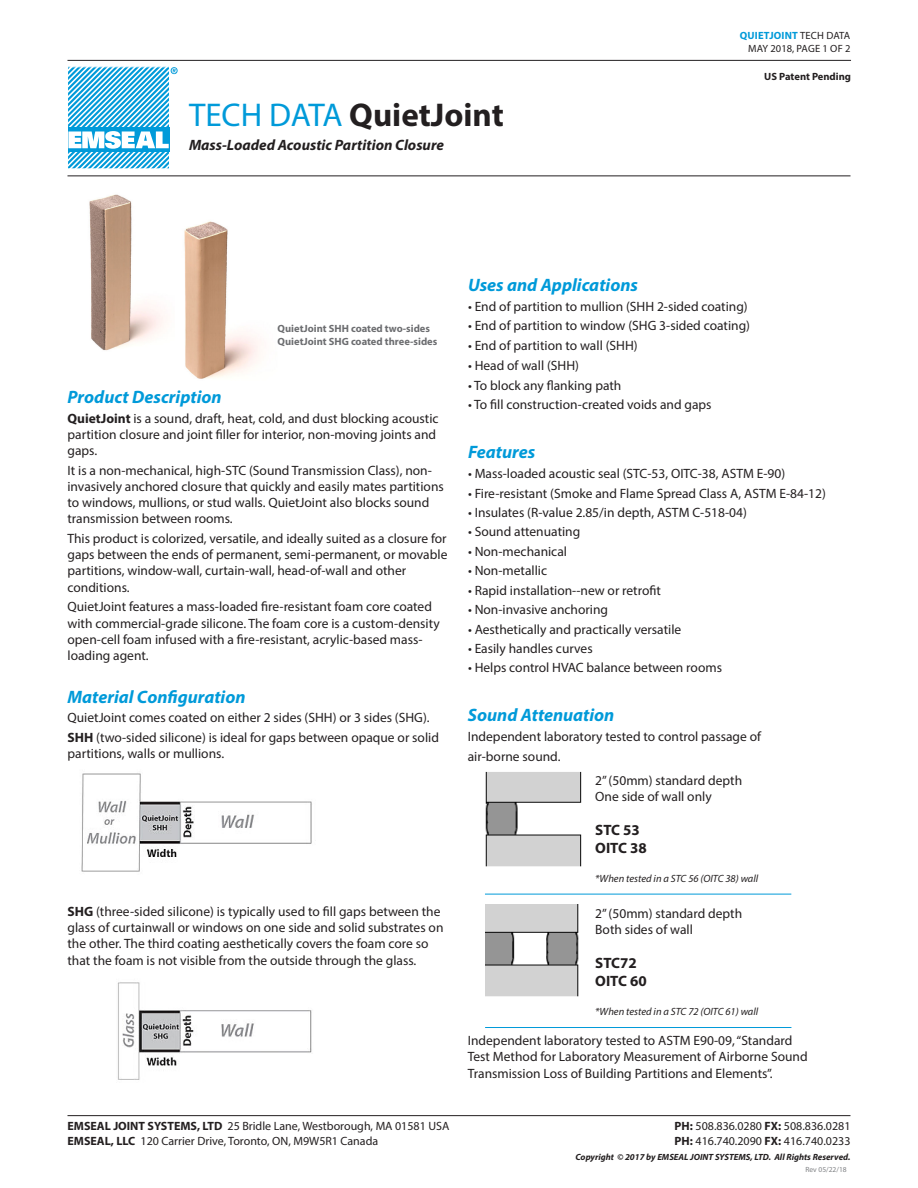
<style>
.page{position:relative;width:918px;height:1188px;background:#fff}
.page>*{position:absolute;margin:0;border:0;box-sizing:border-box;transform-origin:0 0}
.t1{font:700 33px "Myriad Pro";color:#231f20}
.heads{font:italic 700 18px "Myriad Pro";color:#009ad9}
.t2{font:italic 700 15px "Myriad Pro";color:#231f20}
.t3{font:700 15px/18px "Myriad Pro";color:#231f20}
.t4{font:13.5px/16.2px "Myriad Pro";color:#231f20}
.t5{font:12px/15px "Myriad Pro";color:#231f20}
.t6{font:italic 10.5px "Myriad Pro";color:#231f20}
.t7{font:700 10.5px/13.5px "Myriad Pro";color:#6c6d70}
.t8{font:700 10.5px "Myriad Pro";letter-spacing:.02em;color:#009ad9}
.t9{font:10.5px "Myriad Pro";color:#231f20}
.t10{font:700 10.5px "Myriad Pro";color:#231f20}
.t11{font:italic 700 9px "Myriad Pro";color:#231f20}
.t12{font:7.5px "Myriad Pro";color:#808285}
.s1{font-weight:400;color:#231f20}
.s2{font-weight:400;color:#009ad9}
.s3{font-weight:700}
.s4{font-style:normal}
</style>
<div class="page">
<hr style="left:68px;top:1115px;width:782px;height:1px;background:#231f20">
<hr style="left:68px;top:60px;width:783px;height:1px;background:#231f20">
<svg style="left:68px;top:66px;width:110px;height:103px"></svg>
<hr style="left:68px;top:176px;width:782px;height:1px;background:#231f20">
<img style="left:89px;top:194px;width:75px;height:157px">
<img style="left:184px;top:221px;width:75px;height:158px">
<img style="left:81px;top:773px;width:231px;height:99px">
<img style="left:117px;top:982px;width:195px;height:98px">
<img style="left:485px;top:771px;width:97px;height:96px">
<img style="left:486px;top:904px;width:93px;height:93px">
<hr style="left:485px;top:894px;width:306px;height:1px;background:#009ad9">
<hr style="left:485px;top:1027px;width:306px;height:1px;background:#009ad9">
<p class="t8" style="left:740px;top:29px;width:112px">QUIETJOINT <span class="s1">TECH DATA</span></p>
<p class="t9" style="left:748px;top:42px;width:104px">MAY 2018, PAGE 1 OF 2</p>
<p class="t1" style="left:189px;top:93px;width:316px"><span class="s2">TECH DATA</span> QuietJoint</p>
<p class="t2" style="left:189px;top:135px;width:257px">Mass-Loaded Acoustic Partition Closure</p>
<p class="t10" style="left:764px;top:70px;width:88px">US Patent Pending</p>
<p class="t7" style="left:278px;top:321px;width:161px">QuietJoint SHH coated two-sides<br>QuietJoint SHG coated three-sides</p>
<p class="heads" style="left:68px;top:385px;width:156px">Product Description</p>
<p class="t4" style="left:68px;top:410px;width:373px"><span class="s3">QuietJoint</span> is a sound, draft, heat, cold, and dust blocking acoustic partition closure and joint filler for interior, non-moving joints and gaps.</p>
<p class="t4" style="left:68px;top:462px;width:378px">It is a non-mechanical, high-STC (Sound Transmission Class), non&shy;invasively anchored closure that quickly and easily mates partitions to windows, mullions, or stud walls. QuietJoint also blocks sound transmission between rooms.</p>
<p class="t4" style="left:68px;top:530px;width:381px">This product is colorized, versatile, and ideally suited as a closure for gaps between the ends of permanent, semi-permanent, or movable partitions, window-wall, curtain-wall, head-of-wall and other conditions.</p>
<p class="t4" style="left:68px;top:599px;width:374px">QuietJoint features a mass-loaded fire-resistant foam core coated with commercial-grade silicone. The foam core is a custom-density open-cell foam infused with a fire-resistant, acrylic-based mass&shy;loading agent.</p>
<p class="heads" style="left:68px;top:685px;width:180px">Material Configuration</p>
<p class="t4" style="left:68px;top:710px;width:364px">QuietJoint comes coated on either 2 sides (SHH) or 3 sides (SHG).</p>
<p class="t4" style="left:68px;top:729px;width:373px"><span class="s3">SHH</span> (two-sided silicone) is ideal for gaps between opaque or solid partitions, walls or mullions.</p>
<p class="t4" style="left:68px;top:903px;width:378px"><span class="s3">SHG</span> (three-sided silicone) is typically used to fill gaps between the glass of curtainwall or windows on one side and solid substrates on the other. The third coating aesthetically covers the foam core so that the foam is not visible from the outside through the glass.</p>
<p class="t5" style="left:68px;top:1119px;width:383px"><span class="s3">EMSEAL JOINT SYSTEMS, LTD</span> 25 Bridle Lane, Westborough, MA 01581 USA<br><span class="s3">EMSEAL, LLC</span> 120 Carrier Drive, Toronto, ON, M9W5R1 Canada</p>
<p class="heads" style="left:468px;top:273px;width:172px">Uses and Applications</p>
<p class="t4" style="left:468px;top:298px;width:281px">• End of partition to mullion (SHH 2-sided coating)</p>
<p class="t4" style="left:468px;top:318px;width:284px">• End of partition to window (SHG 3-sided coating)</p>
<p class="t4" style="left:468px;top:337px;width:171px">• End of partition to wall (SHH)</p>
<p class="t4" style="left:468px;top:357px;width:112px">• Head of wall (SHH)</p>
<p class="t4" style="left:468px;top:377px;width:155px">• To block any flanking path</p>
<p class="t4" style="left:468px;top:396px;width:245px">• To fill construction-created voids and gaps</p>
<p class="heads" style="left:468px;top:441px;width:69px">Features</p>
<p class="t4" style="left:468px;top:465px;width:319px">• Mass-loaded acoustic seal (STC-53, OITC-38, ASTM E-90)</p>
<p class="t4" style="left:468px;top:485px;width:359px">• Fire-resistant (Smoke and Flame Spread Class A, ASTM E-84-12)</p>
<p class="t4" style="left:468px;top:504px;width:280px">• Insulates (R-value 2.85/in depth, ASTM C-518-04)</p>
<p class="t4" style="left:468px;top:524px;width:114px">• Sound attenuating</p>
<p class="t4" style="left:468px;top:543px;width:101px">• Non-mechanical</p>
<p class="t4" style="left:468px;top:562px;width:81px">• Non-metallic</p>
<p class="t4" style="left:468px;top:582px;width:195px">• Rapid installation--new or retrofit</p>
<p class="t4" style="left:468px;top:601px;width:142px">• Non-invasive anchoring</p>
<p class="t4" style="left:468px;top:621px;width:215px">• Aesthetically and practically versatile</p>
<p class="t4" style="left:468px;top:640px;width:126px">• Easily handles curves</p>
<p class="t4" style="left:468px;top:660px;width:256px">• Helps control HVAC balance between rooms</p>
<p class="heads" style="left:468px;top:704px;width:148px">Sound Attenuation</p>
<p class="t4" style="left:468px;top:728px;width:295px">Independent laboratory tested to control passage of</p>
<p class="t4" style="left:468px;top:748px;width:94px">air-borne sound.</p>
<p class="t4" style="left:595px;top:772px;width:149px">2” (50mm) standard depth<br>One side of wall only</p>
<p class="t3" style="left:595px;top:821px;width:53px">STC 53<br>OITC 38</p>
<p class="t6" style="left:595px;top:872px;width:164px">*When tested in a STC 56 (OITC 38) wall</p>
<p class="t4" style="left:595px;top:905px;width:149px">2” (50mm) standard depth<br>Both sides of wall</p>
<p class="t3" style="left:595px;top:953px;width:53px">STC72<br>OITC 60</p>
<p class="t6" style="left:595px;top:1005px;width:164px">*When tested in a STC 72 (OITC 61) wall</p>
<p class="t4" style="left:468px;top:1032px;width:341px">Independent laboratory tested to ASTM E90-09, “Standard<br>Test Method for Laboratory Measurement of Airborne Sound<br>Transmission Loss of Building Partitions and Elements”.</p>
<p class="t5" style="left:675px;top:1119px;width:177px"><span class="s3">PH:</span> 508.836.0280 <span class="s3">FX:</span> 508.836.0281<br><span class="s3">PH:</span> 416.740.2090 <span class="s3">FX:</span> 416.740.0233</p>
<p class="t11" style="left:575px;top:1152px;width:277px">Copyright <span class="s4">©</span> 2017 by EMSEAL JOINT SYSTEMS, LTD. All Rights Reserved.</p>
<p class="t12" style="left:806px;top:1165px;width:43px">Rev 05/22/18</p>
</div>
